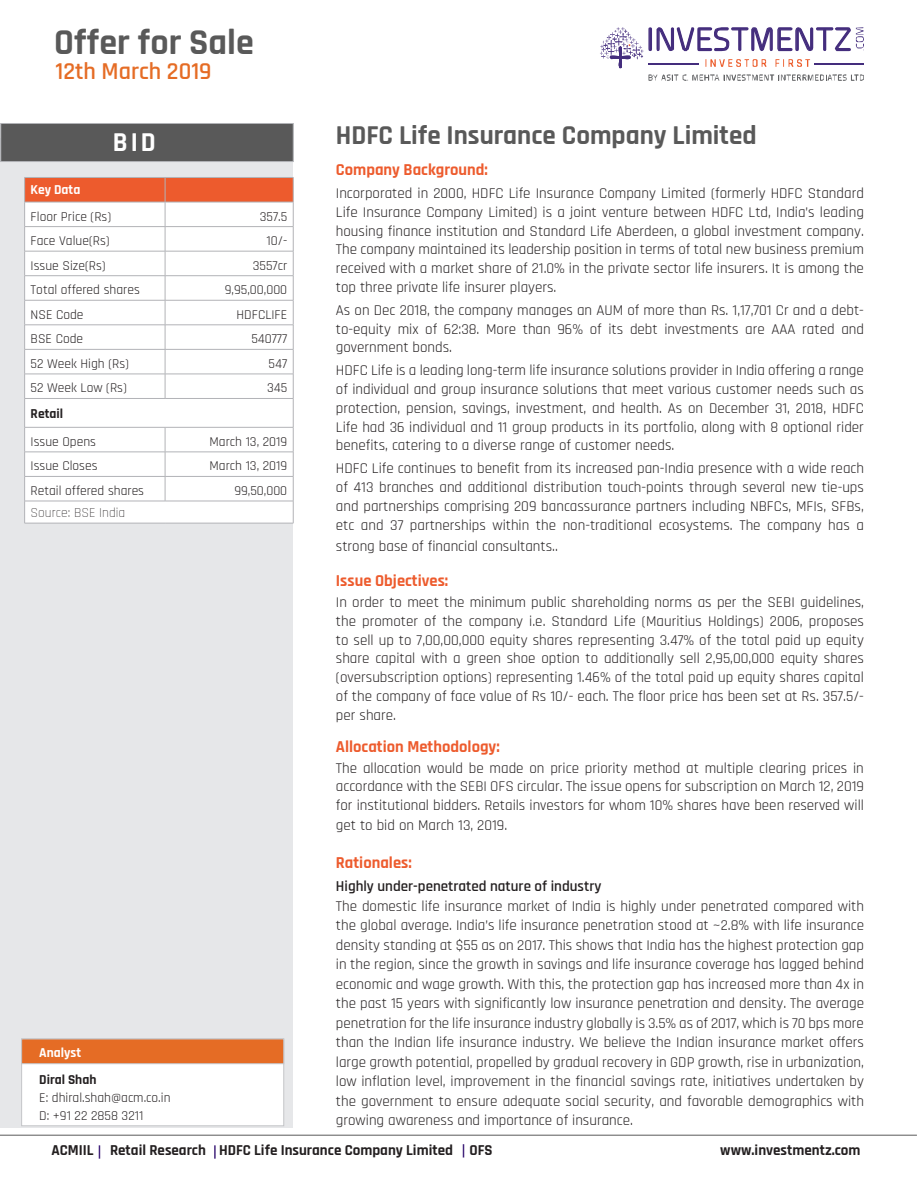
<style>
.page{position:relative;width:918px;height:1188px;background:#fff}
.page>*{position:absolute;margin:0;border:0;box-sizing:border-box;transform-origin:0 0}
.t1{font:700 36px "Rajdhani";color:#595959}
.t2{font:700 27px "Rajdhani";color:#595959}
.t3{font:700 27px "Rajdhani";color:#fff}
.t4{font:600 24px "Rajdhani";color:#e56c25}
.t5{font:700 16.5px "Rajdhani";color:#ed5b2d}
.t6{font:15px/18.8px "Rajdhani";color:#231f20;text-align:justify}
.t7{font:700 15px "Rajdhani";color:#231f20}
.t8{font:600 15px "Rajdhani";color:#231f20}
.t9{font:13.5px/18px "Rajdhani";color:#231f20}
.t10{font:700 13.5px "Rajdhani";color:#231f20}
.t11{font:300 13.5px "Rajdhani";color:#231f20}
.t12{font:700 13.5px "Rajdhani";color:#fff}
</style>
<div class="page">
<svg style="left:99px;top:1145px;width:1px;height:14px"></svg>
<svg style="left:214px;top:1145px;width:2px;height:14px"></svg>
<svg style="left:463px;top:1144px;width:1px;height:14px"></svg>
<hr style="left:0;top:1135px;width:917px;height:1px;background:#595959">
<div style="left:1px;top:138px;width:292px;height:990px;background:#e6e7e9"></div>
<svg style="left:24px;top:177px;width:270px;height:346px;background:#f9efed"></svg>
<hr style="left:24px;top:523px;width:141px;height:1px;background:#b2b3b7">
<hr style="left:165px;top:523px;width:128px;height:1px;background:#b2b3b7">
<div style="left:1px;top:123px;width:292px;height:39px;background:#595959;border:1px solid #b2b3b7"></div>
<div style="left:21px;top:1039px;width:263px;height:87px;background:#fff;border:1px solid #c4c5c8"></div>
<div style="left:21px;top:1039px;width:263px;height:25px;background:#e56c25;border:1px solid #c4c5c8"></div>
<svg style="left:648px;top:74px;width:216px;height:7px"></svg>
<svg style="left:600px;top:27px;width:264px;height:41px"></svg>
<h1 class="t1" style="left:54px;top:21px;width:201px">Offer for Sale</h1>
<h3 class="t4" style="left:56px;top:57px;width:157px">12th March 2019</h3>
<h2 class="t3" style="left:113px;top:126px;width:45px">BID</h2>
<h2 class="t2" style="left:336px;top:118px;width:422px">HDFC Life Insurance Company Limited</h2>
<p class="t12" style="left:31px;top:181px;width:51px">Key Data</p>
<p class="t9" style="left:31px;top:208px;width:82px">Floor Price (Rs)</p>
<p class="t9" style="left:260px;top:208px;width:29px">357.5</p>
<p class="t9" style="left:31px;top:232px;width:81px">Face Value(Rs)</p>
<p class="t9" style="left:266px;top:232px;width:22px">10/-</p>
<p class="t9" style="left:31px;top:257px;width:77px">Issue Size(Rs)</p>
<p class="t9" style="left:253px;top:257px;width:36px">3557cr</p>
<p class="t9" style="left:31px;top:281px;width:111px">Total offered shares</p>
<p class="t9" style="left:225px;top:281px;width:64px">9,95,00,000</p>
<p class="t9" style="left:31px;top:306px;width:54px">NSE Code</p>
<p class="t9" style="left:237px;top:306px;width:52px">HDFCLIFE</p>
<p class="t9" style="left:31px;top:331px;width:54px">BSE Code</p>
<p class="t9" style="left:251px;top:331px;width:37px">540777</p>
<p class="t9" style="left:31px;top:355px;width:100px">52 Week High (Rs)</p>
<p class="t9" style="left:269px;top:355px;width:20px">547</p>
<p class="t9" style="left:31px;top:380px;width:98px">52 Week Low (Rs)</p>
<p class="t9" style="left:267px;top:380px;width:22px">345</p>
<p class="t10" style="left:31px;top:405px;width:34px">Retail</p>
<p class="t9" style="left:31px;top:433px;width:67px">Issue Opens</p>
<p class="t9" style="left:210px;top:433px;width:79px">March 13, 2019</p>
<p class="t9" style="left:31px;top:458px;width:68px">Issue Closes</p>
<p class="t9" style="left:210px;top:458px;width:79px">March 13, 2019</p>
<p class="t9" style="left:31px;top:482px;width:115px">Retail offered shares</p>
<p class="t9" style="left:234px;top:482px;width:54px">99,50,000</p>
<p class="t11" style="left:31px;top:505px;width:96px">Source: BSE India</p>
<p class="t12" style="left:39px;top:1045px;width:43px">Analyst</p>
<p class="t10" style="left:39px;top:1072px;width:59px">Diral Shah</p>
<p class="t9" style="left:39px;top:1090px;width:133px">E: dhiral.shah@acm.co.in<br>D: +91 22 2858 3211</p>
<p class="t5" style="left:336px;top:160px;width:153px">Company Background:</p>
<p class="t6" style="left:336px;top:184px;width:530px">Incorporated in 2000, HDFC Life Insurance Company Limited (formerly HDFC Standard Life Insurance Company Limited) is a joint venture between HDFC Ltd, India’s leading housing finance institution and Standard Life Aberdeen, a global investment company.<br>The company maintained its leadership position in terms of total new business premium received with a market share of 21.0% in the private sector life insurers. It is among the top three private life insurer players.</p>
<p class="t6" style="left:336px;top:301px;width:530px">As on Dec 2018, the company manages an AUM of more than Rs. 1,17,701 Cr and a debt&shy;to-equity mix of 62:38. More than 96% of its debt investments are AAA rated and government bonds.</p>
<p class="t6" style="left:336px;top:362px;width:530px">HDFC Life is a leading long-term life insurance solutions provider in India offering a range of individual and group insurance solutions that meet various customer needs such as protection, pension, savings, investment, and health. As on December 31, 2018, HDFC Life had 36 individual and 11 group products in its portfolio, along with 8 optional rider benefits, catering to a diverse range of customer needs.</p>
<p class="t6" style="left:336px;top:460px;width:530px">HDFC Life continues to benefit from its increased pan-India presence with a wide reach of 413 branches and additional distribution touch-points through several new tie-ups and partnerships comprising 209 bancassurance partners including NBFCs, MFIs, SFBs, etc and 37 partnerships within the non-traditional ecosystems. The company has a</p>
<p class="t6" style="left:336px;top:537px;width:224px">strong base of financial consultants..</p>
<p class="t5" style="left:336px;top:571px;width:114px">Issue Objectives:</p>
<p class="t6" style="left:336px;top:593px;width:530px">In order to meet the minimum public shareholding norms as per the SEBI guidelines, the promoter of the company i.e. Standard Life (Mauritius Holdings) 2006, proposes to sell up to 7,00,00,000 equity shares representing 3.47% of the total paid up equity share capital with a green shoe option to additionally sell 2,95,00,000 equity shares (oversubscription options) representing 1.46% of the total paid up equity shares capital of the company of face value of Rs 10/- each. The floor price has been set at Rs. 357.5/- per share.</p>
<p class="t5" style="left:336px;top:736px;width:165px">Allocation Methodology:</p>
<p class="t6" style="left:336px;top:759px;width:530px">The allocation would be made on price priority method at multiple clearing prices in accordance with the SEBI OFS circular. The issue opens for subscription on March 12, 2019 for institutional bidders. Retails investors for whom 10% shares have been reserved will get to bid on March 13, 2019.</p>
<p class="t5" style="left:336px;top:852px;width:77px">Rationales:</p>
<p class="t8" style="left:336px;top:878px;width:267px">Highly under-penetrated nature of industry</p>
<p class="t6" style="left:336px;top:897px;width:530px;line-height:19.5px">The domestic life insurance market of India is highly under penetrated compared with the global average. India’s life insurance penetration stood at ~2.8% with life insurance density standing at $55 as on 2017. This shows that India has the highest protection gap in the region, since the growth in savings and life insurance coverage has lagged behind economic and wage growth. With this, the protection gap has increased more than 4x in the past 15 years with significantly low insurance penetration and density. The average penetration for the life insurance industry globally is 3.5% as of 2017, which is 70 bps more than the Indian life insurance industry. We believe the Indian insurance market offers large growth potential, propelled by gradual recovery in GDP growth, rise in urbanization, low inflation level, improvement in the financial savings rate, initiatives undertaken by the government to ensure adequate social security, and favorable demographics with growing awareness and importance of insurance.</p>
<p class="t7" style="left:51px;top:1142px;width:443px">ACMIIL Retail Research HDFC Life Insurance Company Limited OFS</p>
<p class="t7" style="left:720px;top:1142px;width:142px">www.investmentz.com</p>
</div>
